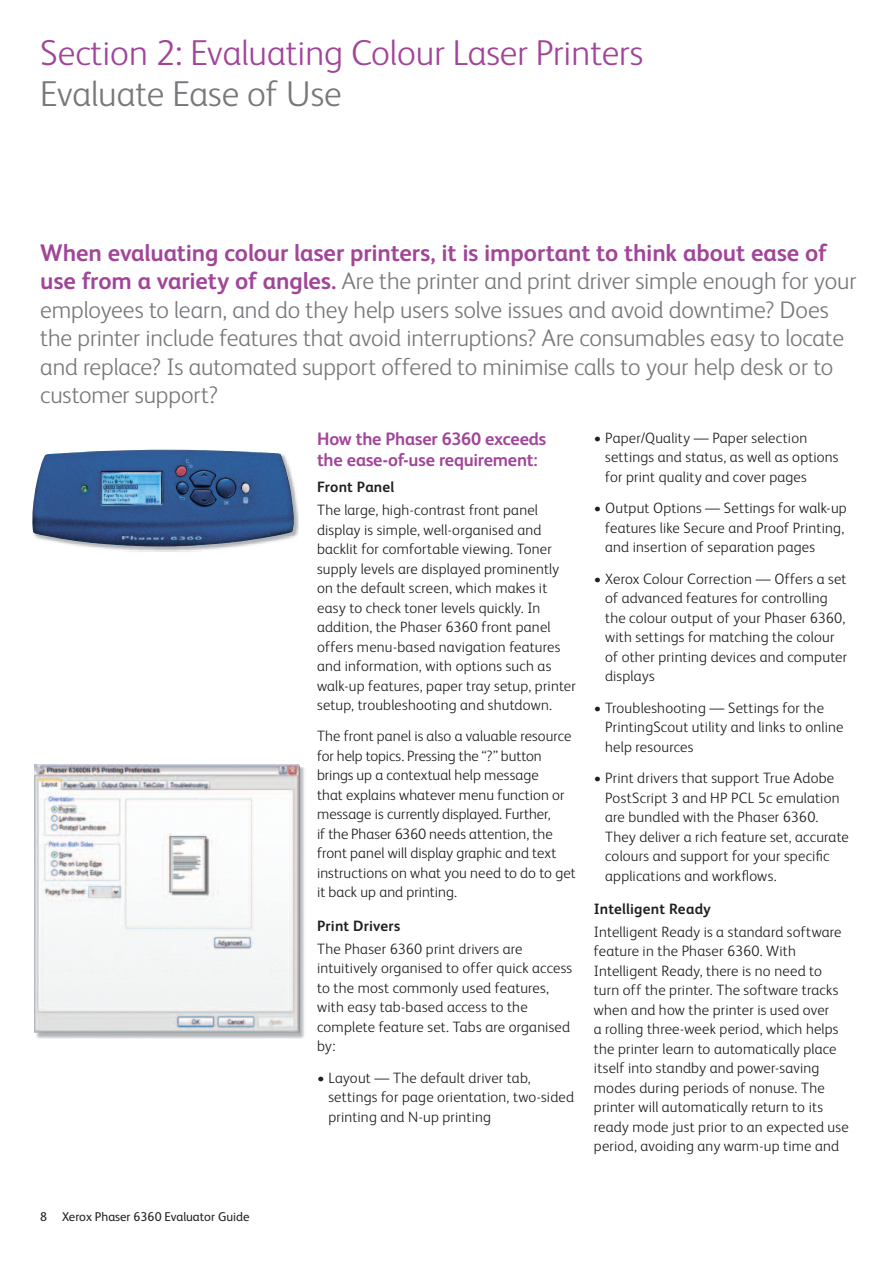
<style>
.page{position:relative;width:893px;height:1263px;background:#fff}
.page>*{position:absolute;margin:0;border:0;box-sizing:border-box;transform-origin:0 0}
.t1{font:300 36px "Xerox Sans";color:#a14599}
.t2{font:300 36px "Xerox Sans";color:#76787b}
.t3{font:300 24px/28.5px "Xerox Sans";letter-spacing:-.005em;color:#76787b}
.t4{font:700 18px/21px "Xerox Sans";color:#a14599}
.t5{font:300 15px/19.5px "Xerox Sans";letter-spacing:.01em;color:#231f20}
.t6{font:700 15px "Xerox Sans";letter-spacing:.005em;color:#231f20}
.t7{font:12.75px "Xerox Sans";color:#231f20}
.s1{font-weight:700;color:#a14599}
</style>
<div class="page">
<img style="left:92px;top:484px;width:207px;height:67px">
<img style="left:32px;top:450px;width:262px;height:97px">
<img style="left:36px;top:767px;width:268px;height:272px">
<img style="left:34px;top:765px;width:265px;height:268px">
<h1 class="t1" style="left:40px;top:41px;width:604px">Section 2: Evaluating Colour Laser Printers</h1>
<h1 class="t2" style="left:40px;top:81px;width:303px">Evaluate Ease of Use</h1>
<p class="t3" style="left:40px;top:241px;width:817px"><span class="s1">When evaluating colour laser printers, it is important to think about ease of use from a variety of angles.</span> Are the printer and print driver simple enough for your employees to learn, and do they help users solve issues and avoid downtime? Does the printer include features that avoid interruptions? Are consumables easy to locate and replace? Is automated support offered to minimise calls to your help desk or to customer support?</p>
<p class="t4" style="left:317px;top:431px;width:231px">How the Phaser 6360 exceeds the ease-of-use requirement:</p>
<p class="t6" style="left:317px;top:482px;width:79px">Front Panel</p>
<p class="t5" style="left:317px;top:502px;width:260px">The large, high-contrast front panel display is simple, well-organised and backlit for comfortable viewing. Toner supply levels are displayed prominently on the default screen, which makes it easy to check toner levels quickly. In addition, the Phaser 6360 front panel offers menu-based navigation features and information, with options such as walk-up features, paper tray setup, printer setup, troubleshooting and shutdown.</p>
<p class="t5" style="left:317px;top:728px;width:260px">The front panel is also a valuable resource for help topics. Pressing the “?” button brings up a contextual help message<br>that explains whatever menu function or message is currently displayed. Further,<br>if the Phaser 6360 needs attention, the front panel will display graphic and text instructions on what you need to do to get it back up and printing.</p>
<p class="t6" style="left:317px;top:921px;width:85px">Print Drivers</p>
<p class="t5" style="left:317px;top:940px;width:257px">The Phaser 6360 print drivers are intuitively organised to offer quick access to the most commonly used features, with easy tab-based access to the complete feature set. Tabs are organised by:</p>
<p class="t5" style="left:328px;top:1069px;width:247px;text-indent:-11px">• Layout — The default driver tab, settings for page orientation, two-sided printing and N-up printing</p>
<p class="t5" style="left:605px;top:430px;width:235px;text-indent:-11px">• Paper/Quality — Paper selection settings and status, as well as options for print quality and cover pages</p>
<p class="t5" style="left:605px;top:500px;width:243px;text-indent:-11px">• Output Options — Settings for walk-up features like Secure and Proof Printing, and insertion of separation pages</p>
<p class="t5" style="left:605px;top:570px;width:243px;text-indent:-11px">• Xerox Colour Correction — Offers a set of advanced features for controlling the colour output of your Phaser 6360, with settings for matching the colour of other printing devices and computer displays</p>
<p class="t5" style="left:605px;top:699px;width:240px;text-indent:-11px">• Troubleshooting — Settings for the<br>PrintingScout utility and links to online help resources</p>
<p class="t5" style="left:605px;top:770px;width:245px;text-indent:-11px">• Print drivers that support True Adobe PostScript 3 and HP PCL 5c emulation are bundled with the Phaser 6360.<br>They deliver a rich feature set, accurate colours and support for your specific applications and workflows.</p>
<p class="t6" style="left:594px;top:904px;width:118px">Intelligent Ready</p>
<p class="t5" style="left:594px;top:924px;width:256px">Intelligent Ready is a standard software feature in the Phaser 6360. With Intelligent Ready, there is no need to turn off the printer. The software tracks when and how the printer is used over<br>a rolling three-week period, which helps the printer learn to automatically place itself into standby and power-saving modes during periods of nonuse. The printer will automatically return to its ready mode just prior to an expected use period, avoiding any warm-up time and</p>
<p class="t7" style="left:40px;top:1212px;width:211px">8 Xerox Phaser 6360 Evaluator Guide</p>
</div>
